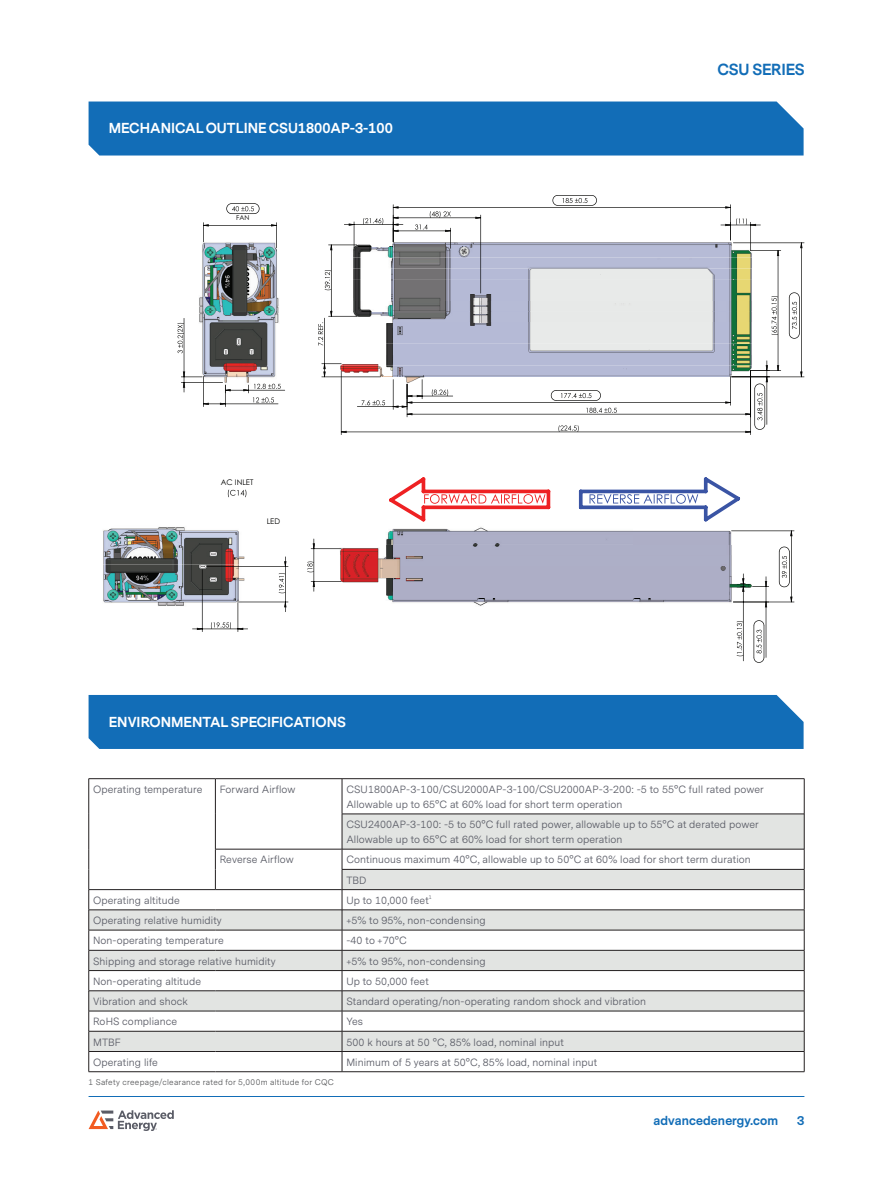
<style>
.page{position:relative;width:893px;height:1188px;background:#fff}
.page>*{position:absolute;margin:0;border:0;box-sizing:border-box;transform-origin:0 0}
.t1{font:700 15px "Messina Sans";letter-spacing:-.01em;color:#126db7}
.Heading_1{font:700 13.5px "Messina Sans";color:#fff}
.t2{font:700 12px "Messina Sans";letter-spacing:.01em;color:#126db7}
.table_text{font:10.5px/15px "Messina Sans";letter-spacing:.01em;color:#5a5c66}
.Body___normal{font:8.25px "Messina Sans";letter-spacing:.035em;color:#57585a}
.t3{font:7.65px "Century Gothic";color:#050504}
.t4{font:6.75px "Century Gothic";color:#050504}
.table_text-2{font:5.25px "Messina Sans";color:#5a5c66}
</style>
<div class="page">
<hr style="left:89px;top:1096px;width:715px;height:1px;background:#126db7">
<svg style="left:89px;top:1110px;width:85px;height:21px"></svg>
<svg style="left:89px;top:779px;width:715px;height:292px"></svg>
<svg style="left:89px;top:911px;width:253px;height:140px;fill:#e2e4e2"></svg>
<hr style="left:215px;top:849px;width:127px;height:1px;background:#231f20">
<hr style="left:89px;top:889px;width:126px;height:1px;background:#231f20">
<hr style="left:215px;top:889px;width:127px;height:1px;background:#231f20">
<hr style="left:88px;top:779px;width:1px;height:35px;background:#231f20">
<hr style="left:215px;top:779px;width:1px;height:35px;background:#231f20">
<hr style="left:342px;top:779px;width:1px;height:35px;background:#231f20">
<hr style="left:88px;top:814px;width:1px;height:35px;background:#231f20">
<hr style="left:215px;top:814px;width:1px;height:35px;background:#231f20">
<svg style="left:215px;top:849px;width:1px;height:40px"></svg>
<svg style="left:88px;top:849px;width:1px;height:223px"></svg>
<hr style="left:89px;top:778px;width:126px;height:1px;background:#231f20">
<hr style="left:215px;top:778px;width:127px;height:1px;background:#231f20">
<hr style="left:342px;top:778px;width:462px;height:1px;background:#231f20">
<hr style="left:804px;top:779px;width:1px;height:35px;background:#231f20">
<hr style="left:89px;top:910px;width:126px;height:1px;background:#231f20">
<hr style="left:215px;top:910px;width:127px;height:1px;background:#231f20">
<hr style="left:89px;top:930px;width:126px;height:1px;background:#231f20">
<hr style="left:215px;top:930px;width:127px;height:1px;background:#231f20">
<hr style="left:89px;top:950px;width:126px;height:1px;background:#231f20">
<hr style="left:215px;top:950px;width:127px;height:1px;background:#231f20">
<hr style="left:89px;top:970px;width:126px;height:1px;background:#231f20">
<hr style="left:215px;top:970px;width:127px;height:1px;background:#231f20">
<hr style="left:89px;top:991px;width:126px;height:1px;background:#231f20">
<hr style="left:215px;top:991px;width:127px;height:1px;background:#231f20">
<hr style="left:89px;top:1011px;width:126px;height:1px;background:#231f20">
<hr style="left:215px;top:1011px;width:127px;height:1px;background:#231f20">
<hr style="left:89px;top:1031px;width:126px;height:1px;background:#231f20">
<hr style="left:215px;top:1031px;width:127px;height:1px;background:#231f20">
<hr style="left:89px;top:1051px;width:126px;height:1px;background:#231f20">
<hr style="left:215px;top:1051px;width:127px;height:1px;background:#231f20">
<hr style="left:89px;top:1071px;width:126px;height:1px;background:#231f20">
<hr style="left:215px;top:1071px;width:127px;height:1px;background:#231f20">
<svg style="left:342px;top:814px;width:463px;height:258px"></svg>
<div style="left:89px;top:102px;width:715px;height:54px;background:#126db7"></div>
<div style="left:89px;top:695px;width:715px;height:54px;background:#126db7"></div>
<img style="left:424px;top:592px;width:307px;height:14px">
<img style="left:326px;top:599px;width:440px;height:1px">
<img style="left:199px;top:243px;width:80px;height:75px">
<img style="left:103px;top:527px;width:103px;height:79px">
<img style="left:89px;top:593px;width:170px;height:1px">
<img style="left:89px;top:565px;width:170px;height:1px">
<svg style="left:206px;top:489px;width:218px;height:123px"></svg>
<svg style="left:311px;top:243px;width:493px;height:349px"></svg>
<svg style="left:192px;top:569px;width:56px;height:63px"></svg>
<svg style="left:279px;top:561px;width:7px;height:46px"></svg>
<svg style="left:731px;top:587px;width:63px;height:76px"></svg>
<svg style="left:313px;top:243px;width:489px;height:344px"></svg>
<svg style="left:177px;top:318px;width:108px;height:89px"></svg>
<svg style="left:203px;top:203px;width:74px;height:45px"></svg>
<svg style="left:318px;top:195px;width:463px;height:237px"></svg>
<p class="Heading_1" style="left:109px;top:119px;width:286px">MECHANICAL OUTLINE CSU1800AP-3-100</p>
<p class="t4" style="left:236px;top:213px;width:15px">FAN</p>
<p class="t3" style="left:221px;top:477px;width:34px">AC INLET</p>
<p class="t3" style="left:267px;top:516px;width:15px">LED</p>
<p class="Heading_1" style="left:109px;top:712px;width:239px">ENVIRONMENTAL SPECIFICATIONS</p>
<h1 class="t1" style="left:717px;top:59px;width:89px">CSU SERIES</h1>
<p class="table_text" style="left:93px;top:782px;width:111px">Operating temperature</p>
<p class="table_text" style="left:220px;top:782px;width:77px">Forward Airflow</p>
<p class="table_text" style="left:346px;top:782px;width:419px">CSU1800AP-3-100/CSU2000AP-3-100/CSU2000AP-3-200: -5 to 55°C full rated power<br>Allowable up to 65°C at 60% load for short term operation</p>
<p class="table_text" style="left:346px;top:817px;width:414px">CSU2400AP-3-100: -5 to 50°C full rated power, allowable up to 55°C at derated power<br>Allowable up to 65°C at 60% load for short term operation</p>
<p class="table_text" style="left:220px;top:853px;width:76px">Reverse Airflow</p>
<p class="table_text" style="left:346px;top:853px;width:406px">Continuous maximum 40°C, allowable up to 50°C at 60% load for short term duration</p>
<p class="table_text" style="left:346px;top:873px;width:22px">TBD</p>
<p class="table_text" style="left:93px;top:893px;width:88px">Operating altitude</p>
<p class="table_text" style="left:346px;top:893px;width:84px">Up to 10,000 feet</p>
<p class="table_text-2" style="left:429px;top:894px;width:4px">1</p>
<p class="table_text" style="left:93px;top:913px;width:130px">Operating relative humidity</p>
<p class="table_text" style="left:346px;top:913px;width:141px">+5% to 95%, non-condensing</p>
<p class="table_text" style="left:93px;top:934px;width:132px">Non-operating temperature</p>
<p class="table_text" style="left:346px;top:934px;width:62px">-40 to +70°C</p>
<p class="table_text" style="left:93px;top:954px;width:184px">Shipping and storage relative humidity</p>
<p class="table_text" style="left:346px;top:954px;width:141px">+5% to 95%, non-condensing</p>
<p class="table_text" style="left:93px;top:974px;width:109px">Non-operating altitude</p>
<p class="table_text" style="left:346px;top:974px;width:84px">Up to 50,000 feet</p>
<p class="table_text" style="left:93px;top:994px;width:96px">Vibration and shock</p>
<p class="table_text" style="left:346px;top:994px;width:301px">Standard operating/non-operating random shock and vibration</p>
<p class="table_text" style="left:93px;top:1015px;width:86px">RoHS compliance</p>
<p class="table_text" style="left:346px;top:1015px;width:18px">Yes</p>
<p class="table_text" style="left:93px;top:1035px;width:29px">MTBF</p>
<p class="table_text" style="left:346px;top:1035px;width:219px">500 k hours at 50 °C, 85% load, nominal input</p>
<p class="table_text" style="left:93px;top:1055px;width:66px">Operating life</p>
<p class="table_text" style="left:346px;top:1055px;width:252px">Minimum of 5 years at 50°C, 85% load, nominal input</p>
<p class="Body___normal" style="left:89px;top:1078px;width:247px">1 Safety creepage/clearance rated for 5,000m altitude for CQC</p>
<p class="t2" style="left:653px;top:1113px;width:126px">advancedenergy.com</p>
<p class="t2" style="left:797px;top:1113px;width:9px">3</p>
</div>
